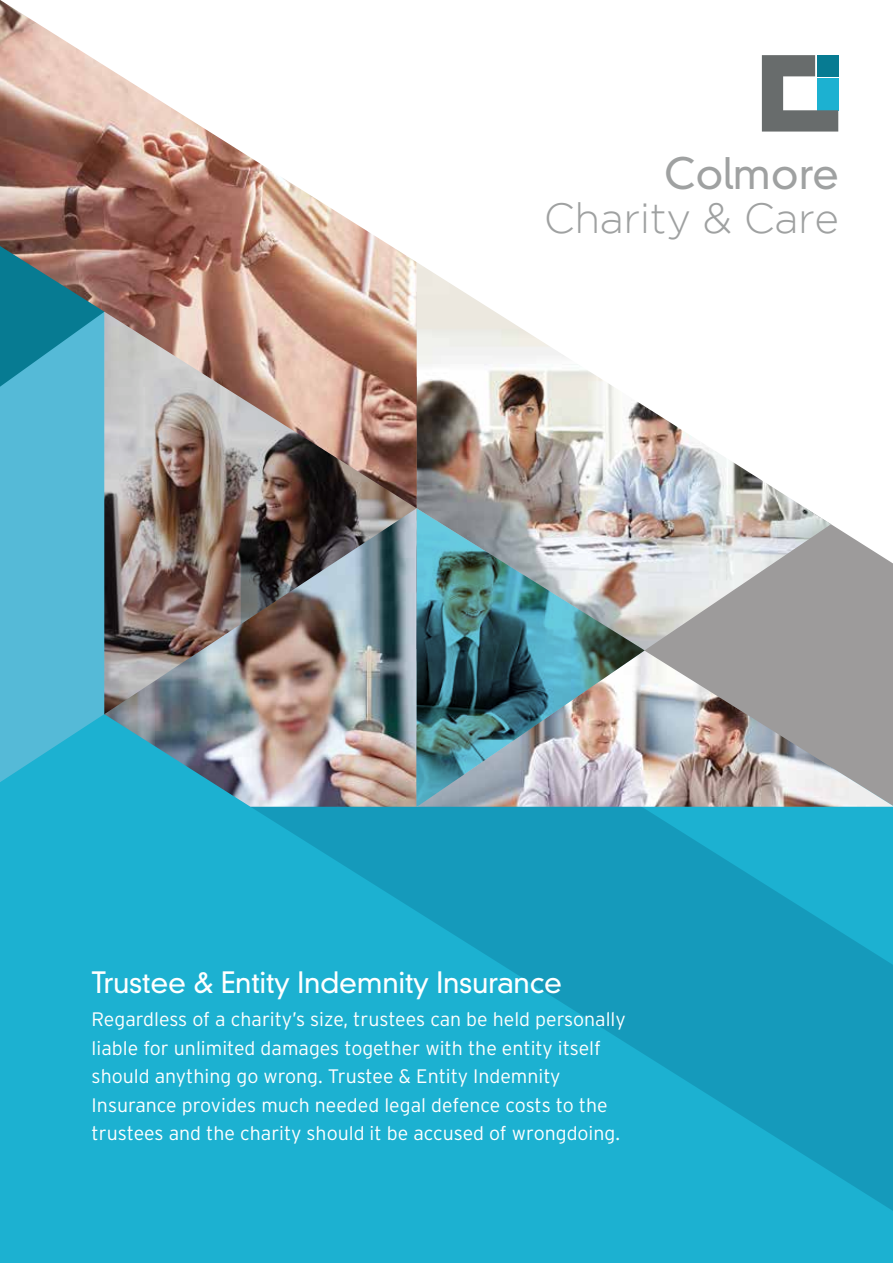
<style>
.page{position:relative;width:893px;height:1263px;background:#fff}
.page>*{position:absolute;margin:0;border:0;box-sizing:border-box;transform-origin:0 0}
.t1{font:300 42px "Gotham";letter-spacing:-.01em;color:#9fa1a1}
.t2{font:300 42px "DIN Neuzeit Grotesk Std";letter-spacing:-.01em;color:#9fa1a1}
.t3{font:300 28.5px "DIN Neuzeit Grotesk Std";letter-spacing:-.01em;color:#fff}
.t4{font:300 19.5px/28.5px "Interstate";color:#fff}
</style>
<div class="page">
<div style="left:0;top:782px;width:893px;height:481px;background:#1cb1d1"></div>
<svg style="left:0;top:508px;width:104px;height:274px;background:#4db8d6"></svg>
<svg style="left:241px;top:807px;width:652px;height:414px;background:#19a7c8"></svg>
<svg style="left:831px;top:524px;width:62px;height:125px;fill:#9d9b9b"></svg>
<img style="left:417px;top:262px;width:414px;height:387px">
<img style="left:0;top:0;width:417px;height:508px">
<img style="left:104px;top:508px;width:313px;height:299px">
<img style="left:645px;top:649px;width:248px;height:158px">
<img style="left:417px;top:508px;width:228px;height:299px">
<svg style="left:762px;top:55px;width:76px;height:77px"></svg>
<h1 class="t2" style="left:664px;top:149px;width:176px">Colmore</h1>
<h1 class="t1" style="left:544px;top:196px;width:297px">Charity &amp; Care</h1>
<h2 class="t3" style="left:92px;top:966px;width:472px">Trustee &amp; Entity Indemnity Insurance</h2>
<p class="t4" style="left:92px;top:1005px;width:536px">Regardless of a charity’s size, trustees can be held personally liable for unlimited damages together with the entity itself should anything go wrong. Trustee &amp; Entity Indemnity Insurance provides much needed legal defence costs to the trustees and the charity should it be accused of wrongdoing.</p>
</div>
